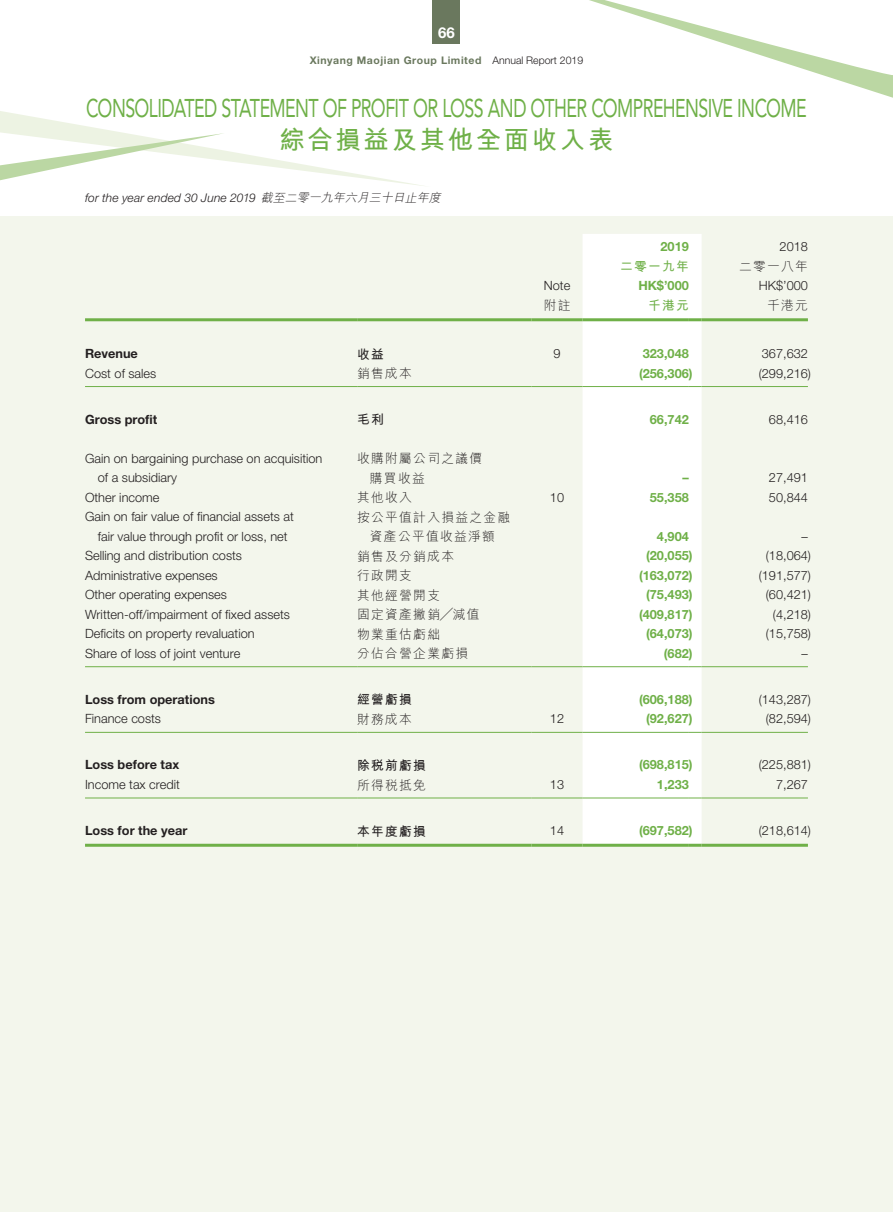
<style>
.page{position:relative;width:893px;height:1212px;background:#fff}
.page>*{position:absolute;margin:0;border:0;box-sizing:border-box;transform-origin:0 0}
.t1{font:25.5px "Avenir LT Std";letter-spacing:-.03em;color:#6fb048;scale:.7 1}
.t2{font:700 25.5px "M Hei HK";letter-spacing:.1em;color:#6fb048}
.t3{font:700 15px "Helvetica Neue LT Std";color:#fff}
.t4{font:300 12.75px/19.5px "Helvetica Neue LT Std";color:#231f20}
.t5{font:700 12.75px "Helvetica Neue LT Std";color:#6fb048}
.t6{font:300 12.75px/19.5px "M Hei HK";letter-spacing:.1em;color:#231f20}
.t7{font:700 12.75px "Helvetica Neue LT Std";color:#231f20}
.t8{font:700 12.75px "M Hei HK";letter-spacing:.1em;color:#231f20}
.t9{font:700 12.75px "M Hei HK";letter-spacing:.1em;color:#6fb048}
.t10{font:italic 300 12px "Helvetica Neue LT Std";letter-spacing:.01em;color:#231f20}
.t11{font:700 10.5px "Helvetica Neue LT Std";letter-spacing:.05em;color:#6a785e}
.s1{font-weight:300;color:#231f20}
.s2{font-family:"M Hei HK"}
</style>
<div class="page">
<div style="left:0;top:216px;width:893px;height:996px;background:#f3f6ec"></div>
<div style="left:433px;top:0;width:27px;height:44px;background:#6a785e"></div>
<svg style="left:0;top:111px;width:423px;height:75px"></svg>
<div style="left:583px;top:234px;width:119px;height:610px;background:#fff"></div>
<hr style="left:85px;top:386px;width:272px;height:1px;background:#6fb048">
<hr style="left:357px;top:386px;width:174px;height:1px;background:#6fb048">
<hr style="left:531px;top:386px;width:52px;height:1px;background:#6fb048">
<hr style="left:583px;top:386px;width:106px;height:1px;background:#6fb048">
<svg style="left:689px;top:386px;width:13px;height:1px"></svg>
<hr style="left:702px;top:386px;width:106px;height:1px;background:#6fb048">
<hr style="left:85px;top:666px;width:272px;height:1px;background:#6fb048">
<hr style="left:357px;top:666px;width:174px;height:1px;background:#6fb048">
<hr style="left:531px;top:666px;width:52px;height:1px;background:#6fb048">
<hr style="left:583px;top:666px;width:106px;height:1px;background:#6fb048">
<svg style="left:689px;top:666px;width:13px;height:1px"></svg>
<hr style="left:702px;top:666px;width:106px;height:1px;background:#6fb048">
<hr style="left:85px;top:732px;width:272px;height:1px;background:#6fb048">
<hr style="left:357px;top:732px;width:174px;height:1px;background:#6fb048">
<hr style="left:531px;top:732px;width:52px;height:1px;background:#6fb048">
<hr style="left:583px;top:732px;width:106px;height:1px;background:#6fb048">
<svg style="left:689px;top:732px;width:13px;height:1px"></svg>
<hr style="left:702px;top:732px;width:106px;height:1px;background:#6fb048">
<hr style="left:85px;top:797px;width:272px;height:1px;background:#6fb048">
<hr style="left:357px;top:797px;width:174px;height:1px;background:#6fb048">
<hr style="left:531px;top:797px;width:52px;height:1px;background:#6fb048">
<hr style="left:583px;top:797px;width:106px;height:1px;background:#6fb048">
<svg style="left:689px;top:797px;width:13px;height:1px"></svg>
<hr style="left:702px;top:797px;width:106px;height:1px;background:#6fb048">
<hr style="left:85px;top:844px;width:272px;height:3px;background:#6fb048">
<hr style="left:357px;top:844px;width:174px;height:3px;background:#6fb048">
<hr style="left:531px;top:844px;width:52px;height:3px;background:#6fb048">
<hr style="left:583px;top:844px;width:106px;height:3px;background:#6fb048">
<svg style="left:689px;top:844px;width:13px;height:3px"></svg>
<hr style="left:702px;top:844px;width:106px;height:3px;background:#6fb048">
<hr style="left:85px;top:318px;width:272px;height:3px;background:#6fb048">
<hr style="left:357px;top:318px;width:174px;height:3px;background:#6fb048">
<hr style="left:531px;top:318px;width:52px;height:3px;background:#6fb048">
<hr style="left:583px;top:318px;width:106px;height:3px;background:#6fb048">
<svg style="left:689px;top:318px;width:13px;height:3px"></svg>
<hr style="left:702px;top:318px;width:106px;height:3px;background:#6fb048">
<svg style="left:589px;top:0;width:304px;height:98px"></svg>
<p class="t3" style="left:438px;top:23px;width:18px">66</p>
<p class="t11" style="left:310px;top:54px;width:275px">Xinyang Maojian Group Limited <span class="s1">Annual Report 2019</span></p>
<h1 class="t1" style="left:86px;top:93px;width:1031px">CONSOLIDATED STATEMENT OF PROFIT OR LOSS AND OTHER COMPREHENSIVE INCOME</h1>
<h1 class="t2" style="left:279px;top:122px;width:336px">綜合損益及其他全面收入表</h1>
<p class="t10" style="left:85px;top:190px;width:360px">for the year ended 30 June 2019 <span class="s2">截至二零一九年六月三十日止年度</span></p>
<p class="t5" style="left:660px;top:239px;width:30px">2019</p>
<p class="t4" style="left:780px;top:237px;width:30px">2018</p>
<p class="t9" style="left:620px;top:257px;width:70px">二零一九年</p>
<p class="t6" style="left:739px;top:257px;width:70px">二零一八年</p>
<p class="t4" style="left:544px;top:276px;width:28px">Note</p>
<p class="t5" style="left:638px;top:278px;width:52px">HK$’000</p>
<p class="t4" style="left:759px;top:276px;width:51px">HK$’000</p>
<p class="t6" style="left:544px;top:296px;width:28px">附註</p>
<p class="t9" style="left:648px;top:296px;width:42px">千港元</p>
<p class="t6" style="left:767px;top:296px;width:42px">千港元</p>
<p class="t7" style="left:85px;top:346px;width:54px">Revenue</p>
<p class="t8" style="left:357px;top:345px;width:28px">收益</p>
<p class="t4" style="left:553px;top:343px;width:9px">9</p>
<p class="t5" style="left:643px;top:346px;width:48px">323,048</p>
<p class="t4" style="left:762px;top:343px;width:48px">367,632</p>
<p class="t4" style="left:85px;top:363px;width:73px">Cost of sales</p>
<p class="t6" style="left:357px;top:363px;width:56px">銷售成本</p>
<p class="t5" style="left:639px;top:365px;width:55px">(256,306)</p>
<p class="t4" style="left:759px;top:363px;width:54px">(299,216)</p>
<p class="t7" style="left:85px;top:411px;width:74px">Gross profit</p>
<p class="t8" style="left:357px;top:410px;width:28px">毛利</p>
<p class="t5" style="left:650px;top:411px;width:40px">66,742</p>
<p class="t4" style="left:769px;top:409px;width:40px">68,416</p>
<p class="t4" style="left:98px;top:448px;width:226px;text-indent:-13px">Gain on bargaining purchase on acquisition of a subsidiary</p>
<p class="t6" style="left:370px;top:449px;width:114px;text-indent:-13px">收購附屬公司之議價購買收益</p>
<p class="t5" style="left:682px;top:470px;width:8px">–</p>
<p class="t4" style="left:769px;top:468px;width:40px">27,491</p>
<p class="t4" style="left:85px;top:487px;width:76px">Other income</p>
<p class="t6" style="left:357px;top:488px;width:56px">其他收入</p>
<p class="t4" style="left:550px;top:487px;width:16px">10</p>
<p class="t5" style="left:650px;top:489px;width:40px">55,358</p>
<p class="t4" style="left:769px;top:487px;width:40px">50,844</p>
<p class="t4" style="left:85px;top:507px;width:210px;text-align:center">Gain on fair value of financial assets at fair value through profit or loss, net</p>
<p class="t6" style="left:357px;top:507px;width:154px;text-align:center">按公平值計入損益之金融資產公平值收益淨額</p>
<p class="t5" style="left:657px;top:528px;width:33px">4,904</p>
<p class="t4" style="left:802px;top:526px;width:8px">–</p>
<p class="t4" style="left:85px;top:546px;width:159px">Selling and distribution costs</p>
<p class="t6" style="left:357px;top:546px;width:98px">銷售及分銷成本</p>
<p class="t5" style="left:646px;top:548px;width:48px">(20,055)</p>
<p class="t4" style="left:766px;top:546px;width:47px">(18,064)</p>
<p class="t4" style="left:85px;top:565px;width:134px">Administrative expenses</p>
<p class="t6" style="left:357px;top:566px;width:56px">行政開支</p>
<p class="t5" style="left:639px;top:567px;width:55px">(163,072)</p>
<p class="t4" style="left:759px;top:565px;width:54px">(191,577)</p>
<p class="t4" style="left:85px;top:585px;width:143px">Other operating expenses</p>
<p class="t6" style="left:357px;top:585px;width:84px">其他經營開支</p>
<p class="t5" style="left:646px;top:587px;width:48px">(75,493)</p>
<p class="t4" style="left:766px;top:585px;width:47px">(60,421)</p>
<p class="t4" style="left:85px;top:604px;width:206px">Written-off/impairment of fixed assets</p>
<p class="t6" style="left:357px;top:605px;width:124px">固定資產撇銷╱減值</p>
<p class="t5" style="left:639px;top:606px;width:55px">(409,817)</p>
<p class="t4" style="left:773px;top:604px;width:40px">(4,218)</p>
<p class="t4" style="left:85px;top:624px;width:171px">Deficits on property revaluation</p>
<p class="t6" style="left:357px;top:624px;width:84px">物業重估虧絀</p>
<p class="t5" style="left:646px;top:626px;width:48px">(64,073)</p>
<p class="t4" style="left:766px;top:624px;width:47px">(15,758)</p>
<p class="t4" style="left:85px;top:643px;width:157px">Share of loss of joint venture</p>
<p class="t6" style="left:357px;top:644px;width:112px">分佔合營企業虧損</p>
<p class="t5" style="left:664px;top:645px;width:30px">(682)</p>
<p class="t4" style="left:802px;top:643px;width:8px">–</p>
<p class="t7" style="left:85px;top:691px;width:131px">Loss from operations</p>
<p class="t8" style="left:357px;top:690px;width:56px">經營虧損</p>
<p class="t5" style="left:639px;top:691px;width:55px">(606,188)</p>
<p class="t4" style="left:759px;top:689px;width:54px">(143,287)</p>
<p class="t4" style="left:85px;top:709px;width:78px">Finance costs</p>
<p class="t6" style="left:357px;top:709px;width:56px">財務成本</p>
<p class="t4" style="left:550px;top:709px;width:16px">12</p>
<p class="t5" style="left:646px;top:711px;width:48px">(92,627)</p>
<p class="t4" style="left:766px;top:709px;width:47px">(82,594)</p>
<p class="t7" style="left:85px;top:757px;width:96px">Loss before tax</p>
<p class="t8" style="left:357px;top:756px;width:70px">除稅前虧損</p>
<p class="t5" style="left:639px;top:757px;width:55px">(698,815)</p>
<p class="t4" style="left:759px;top:755px;width:54px">(225,881)</p>
<p class="t4" style="left:85px;top:774px;width:96px">Income tax credit</p>
<p class="t6" style="left:357px;top:775px;width:70px">所得稅抵免</p>
<p class="t4" style="left:550px;top:774px;width:16px">13</p>
<p class="t5" style="left:657px;top:776px;width:33px">1,233</p>
<p class="t4" style="left:776px;top:774px;width:33px">7,267</p>
<p class="t7" style="left:85px;top:823px;width:104px">Loss for the year</p>
<p class="t8" style="left:357px;top:822px;width:70px">本年度虧損</p>
<p class="t4" style="left:550px;top:820px;width:16px">14</p>
<p class="t5" style="left:639px;top:823px;width:55px">(697,582)</p>
<p class="t4" style="left:759px;top:820px;width:54px">(218,614)</p>
</div>
